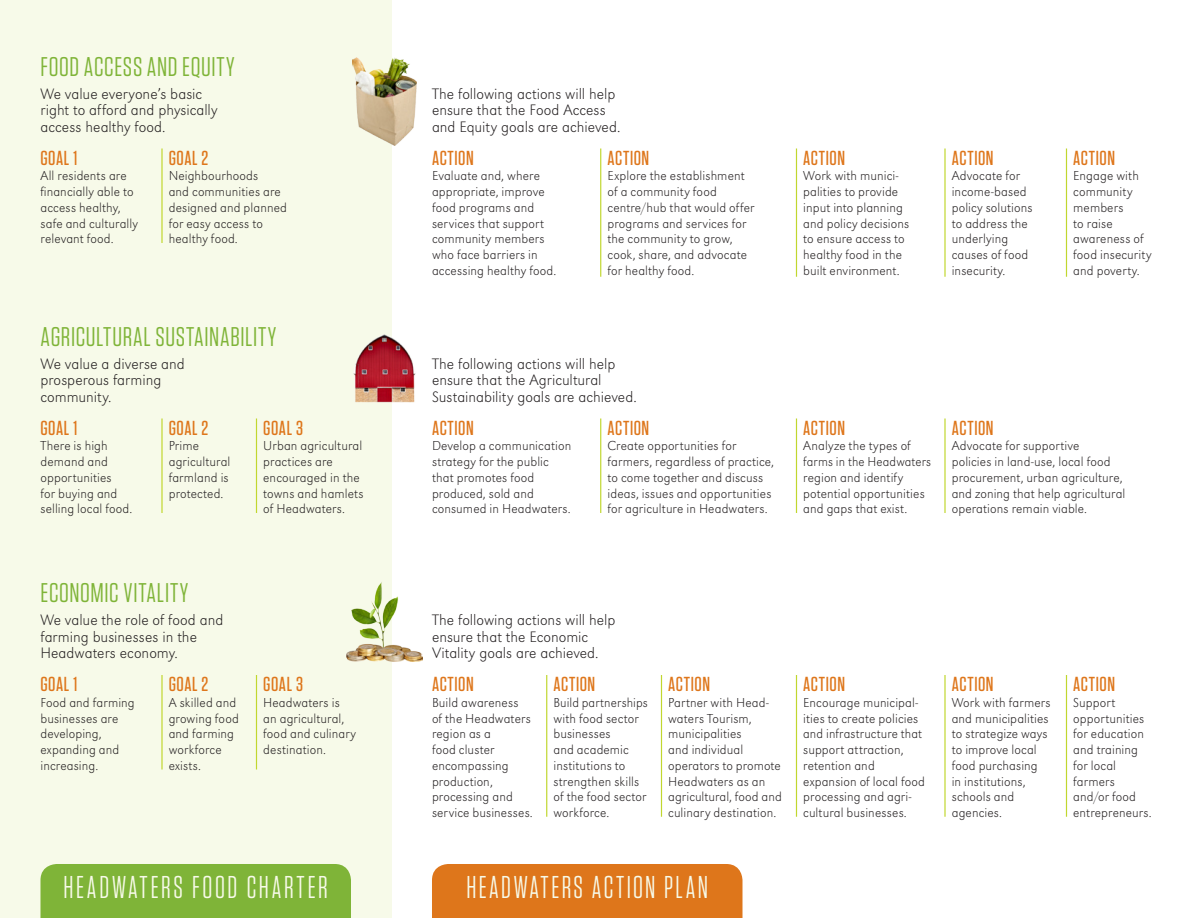
<style>
.page{position:relative;width:1188px;height:918px;background:#fff}
.page>*{position:absolute;margin:0;border:0;box-sizing:border-box;transform-origin:0 0}
.t1{font:31.5px "Tungsten Narrow";letter-spacing:.08em;color:#f7fae9}
.t2{font:27px "Tungsten";letter-spacing:.025em;color:#7fb438}
.t3{font:500 20.25px "Tungsten";letter-spacing:.03em;color:#de761b}
.t4{font:15.75px/16.5px "URW Grotesk T Extr Ligh";color:#231f20}
.t5{font:13.5px/15.8px "URW Grotesk T Extr Ligh";letter-spacing:.01em;color:#231f20}
</style>
<div class="page">
<hr style="left:796px;top:418px;width:1px;height:95px;background:#c1d72f">
<hr style="left:600px;top:418px;width:1px;height:95px;background:#c1d72f">
<hr style="left:944px;top:418px;width:2px;height:95px;background:#c1d72f">
<hr style="left:600px;top:148px;width:1px;height:129px;background:#c1d72f">
<hr style="left:1066px;top:148px;width:1px;height:129px;background:#c1d72f">
<hr style="left:796px;top:148px;width:1px;height:129px;background:#c1d72f">
<hr style="left:944px;top:148px;width:2px;height:129px;background:#c1d72f">
<div style="left:0;top:0;width:392px;height:918px;background:#f7fae9"></div>
<hr style="left:161px;top:675px;width:2px;height:95px;background:#c1d72f">
<hr style="left:256px;top:675px;width:1px;height:95px;background:#c1d72f">
<hr style="left:161px;top:418px;width:2px;height:95px;background:#c1d72f">
<hr style="left:256px;top:418px;width:1px;height:95px;background:#c1d72f">
<hr style="left:161px;top:148px;width:2px;height:95px;background:#c1d72f">
<img style="left:353px;top:334px;width:63px;height:69px">
<img style="left:347px;top:582px;width:76px;height:80px">
<img style="left:353px;top:57px;width:64px;height:88px">
<div style="left:432px;top:864px;width:310px;height:54px;background:#de761b"></div>
<div style="left:40px;top:864px;width:311px;height:54px;background:#7fb438"></div>
<hr style="left:661px;top:675px;width:1px;height:142px;background:#c1d72f">
<hr style="left:546px;top:675px;width:1px;height:142px;background:#c1d72f">
<hr style="left:1066px;top:675px;width:1px;height:142px;background:#c1d72f">
<hr style="left:944px;top:675px;width:2px;height:142px;background:#c1d72f">
<hr style="left:796px;top:675px;width:1px;height:142px;background:#c1d72f">
<h2 class="t2" style="left:40px;top:52px;width:196px">FOOD ACCESS AND EQUITY</h2>
<p class="t4" style="left:40px;top:85px;width:178px">We value everyone’s basic right to afford and physically access healthy food.</p>
<h3 class="t3" style="left:40px;top:147px;width:38px">GOAL 1</h3>
<p class="t5" style="left:40px;top:168px;width:99px">All residents are financially able to access healthy, safe and culturally relevant food.</p>
<h3 class="t3" style="left:169px;top:147px;width:41px">GOAL 2</h3>
<p class="t5" style="left:169px;top:168px;width:120px">Neighbourhoods<br>and communities are designed and planned for easy access to healthy food.</p>
<h2 class="t2" style="left:40px;top:322px;width:237px">AGRICULTURAL SUSTAINABILITY</h2>
<p class="t4" style="left:40px;top:355px;width:146px">We value a diverse and prosperous farming community.</p>
<h3 class="t3" style="left:40px;top:417px;width:38px">GOAL 1</h3>
<p class="t5" style="left:40px;top:438px;width:93px">There is high demand and opportunities<br>for buying and selling local food.</p>
<h3 class="t3" style="left:169px;top:417px;width:41px">GOAL 2</h3>
<p class="t5" style="left:169px;top:438px;width:63px">Prime agricultural farmland is protected.</p>
<h3 class="t3" style="left:263px;top:417px;width:41px">GOAL 3</h3>
<p class="t5" style="left:263px;top:438px;width:102px">Urban agricultural practices are encouraged in the towns and hamlets of Headwaters.</p>
<p class="t4" style="left:432px;top:85px;width:190px">The following actions will help ensure that the Food Access and Equity goals are achieved.</p>
<h3 class="t3" style="left:432px;top:147px;width:43px">ACTION</h3>
<p class="t5" style="left:432px;top:168px;width:126px">Evaluate and, where appropriate, improve food programs and services that support community members who face barriers in accessing healthy food.</p>
<h3 class="t3" style="left:608px;top:147px;width:43px">ACTION</h3>
<p class="t5" style="left:608px;top:168px;width:148px">Explore the establishment of a community food centre/hub that would offer programs and services for the community to grow, cook, share, and advocate for healthy food.</p>
<h3 class="t3" style="left:803px;top:147px;width:43px">ACTION</h3>
<p class="t5" style="left:803px;top:168px;width:108px">Work with munici&shy;palities to provide input into planning and policy decisions to ensure access to healthy food in the built environment.</p>
<h3 class="t3" style="left:952px;top:147px;width:43px">ACTION</h3>
<p class="t5" style="left:952px;top:168px;width:82px">Advocate for income-based policy solutions to address the underlying causes of food insecurity.</p>
<h3 class="t3" style="left:1073px;top:147px;width:43px">ACTION</h3>
<p class="t5" style="left:1073px;top:168px;width:80px">Engage with community members<br>to raise awareness of food insecurity and poverty.</p>
<p class="t4" style="left:432px;top:355px;width:206px">The following actions will help ensure that the Agricultural<br>Sustainability goals are achieved.</p>
<h3 class="t3" style="left:432px;top:417px;width:43px">ACTION</h3>
<p class="t5" style="left:432px;top:438px;width:141px">Develop a communication strategy for the public that promotes food produced, sold and consumed in Headwaters.</p>
<h3 class="t3" style="left:608px;top:417px;width:43px">ACTION</h3>
<p class="t5" style="left:608px;top:438px;width:168px">Create opportunities for farmers, regardless of practice, to come together and discuss ideas, issues and opportunities for agriculture in Headwaters.</p>
<h3 class="t3" style="left:803px;top:417px;width:43px">ACTION</h3>
<p class="t5" style="left:803px;top:438px;width:129px">Analyze the types of farms in the Headwaters region and identify potential opportunities and gaps that exist.</p>
<h3 class="t3" style="left:952px;top:417px;width:43px">ACTION</h3>
<p class="t5" style="left:952px;top:438px;width:175px">Advocate for supportive<br>policies in land-use, local food procurement, urban agriculture, and zoning that help agricultural operations remain viable.</p>
<h2 class="t2" style="left:40px;top:579px;width:149px">ECONOMIC VITALITY</h2>
<p class="t4" style="left:40px;top:612px;width:184px">We value the role of food and farming businesses in the<br>Headwaters economy.</p>
<h3 class="t3" style="left:40px;top:674px;width:38px">GOAL 1</h3>
<p class="t5" style="left:40px;top:695px;width:96px">Food and farming businesses are developing, expanding and increasing.</p>
<h3 class="t3" style="left:169px;top:674px;width:41px">GOAL 2</h3>
<p class="t5" style="left:169px;top:695px;width:72px">A skilled and growing food and farming workforce exists.</p>
<h3 class="t3" style="left:263px;top:674px;width:41px">GOAL 3</h3>
<p class="t5" style="left:263px;top:695px;width:94px">Headwaters is an agricultural, food and culinary destination.</p>
<p class="t4" style="left:432px;top:612px;width:185px">The following actions will help ensure that the Economic<br>Vitality goals are achieved.</p>
<h3 class="t3" style="left:432px;top:674px;width:43px">ACTION</h3>
<p class="t5" style="left:432px;top:695px;width:102px">Build awareness<br>of the Headwaters region as a<br>food cluster encompassing production, processing and service businesses.</p>
<h3 class="t3" style="left:554px;top:674px;width:43px">ACTION</h3>
<p class="t5" style="left:554px;top:695px;width:96px">Build partnerships with food sector businesses<br>and academic institutions to strengthen skills of the food sector workforce.</p>
<h3 class="t3" style="left:668px;top:674px;width:43px">ACTION</h3>
<p class="t5" style="left:668px;top:695px;width:115px">Partner with Head&shy;waters Tourism, municipalities<br>and individual operators to promote<br>Headwaters as an agricultural, food and culinary destination.</p>
<h1 class="t1" style="left:64px;top:871px;width:266px">HEADWATERS FOOD CHARTER</h1>
<h1 class="t1" style="left:466px;top:871px;width:243px">HEADWATERS ACTION PLAN</h1>
<h3 class="t3" style="left:803px;top:674px;width:43px">ACTION</h3>
<p class="t5" style="left:803px;top:695px;width:123px">Encourage municipal&shy;ities to create policies and infrastructure that support attraction, retention and expansion of local food processing and agri&shy;cultural businesses.</p>
<h3 class="t3" style="left:952px;top:674px;width:43px">ACTION</h3>
<p class="t5" style="left:952px;top:695px;width:100px">Work with farmers and municipalities to strategize ways to improve local food purchasing in institutions, schools and agencies.</p>
<h3 class="t3" style="left:1073px;top:674px;width:43px">ACTION</h3>
<p class="t5" style="left:1073px;top:695px;width:80px">Support opportunities for education and training for local farmers and/or food entrepreneurs.</p>
</div>
